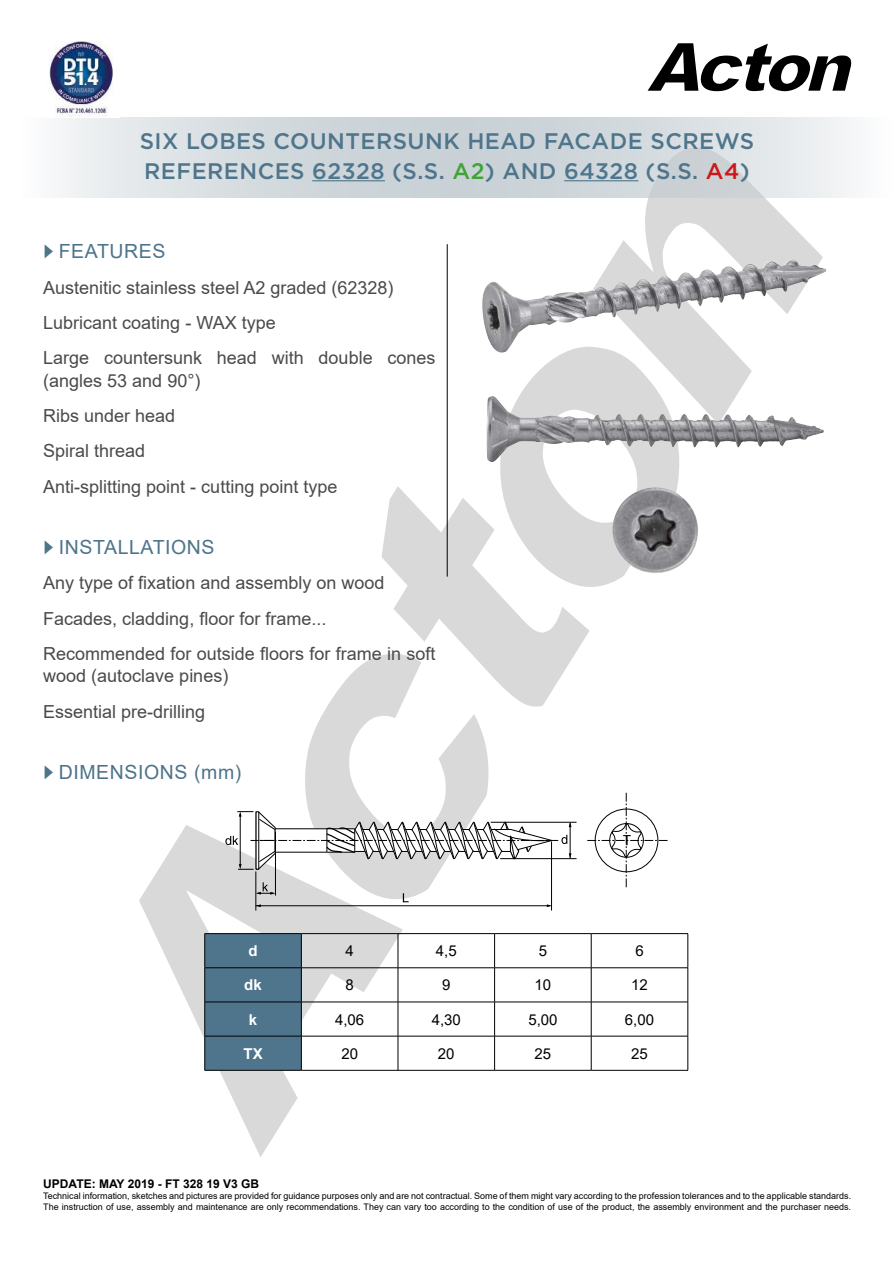
<style>
.page{position:relative;width:893px;height:1263px;background:#fff}
.page>*{position:absolute;margin:0;border:0;box-sizing:border-box;transform-origin:0 0}
.t1{font:500 22.5px/29.2px "Gotham";letter-spacing:.02em;color:#4e758c}
.t2{font:19.5px "Arial";letter-spacing:.03em;color:#4e748a;scale:.6 1}
.t3{font:18px/35.2px "Arial";color:#4b4a49}
.t4{font:18px/35.2px "Arial";color:#4a4a49}
.t5{font:15px "Arial";color:#000}
.t6{font:700 15px "Arial";color:#fff}
.t7{font:700 12px "Arial";color:#000}
.t8{font:9px/10.8px "Arial";color:#000}
.s1{color:#4e768d}
.s2{color:#3fa435}
.s3{color:#cd1619}
</style>
<div class="page">
<svg style="left:139px;top:825px;width:264px;height:332px"></svg>
<svg style="left:490px;top:356px;width:189px;height:231px"></svg>
<svg style="left:593px;top:198px;width:234px;height:232px;fill:#e0e0e0"></svg>
<svg style="left:381px;top:480px;width:211px;height:227px;fill:#d9d9d9"></svg>
<svg style="left:302px;top:652px;width:188px;height:249px"></svg>
<svg style="left:648px;top:43px;width:203px;height:48px"></svg>
<hr style="left:447px;top:244px;width:1px;height:333px;background:#000">
<img style="left:482px;top:259px;width:344px;height:97px">
<img style="left:487px;top:397px;width:221px;height:65px">
<img style="left:612px;top:487px;width:86px;height:86px">
<hr style="left:491px;top:822px;width:85px;height:1px;background:#000">
<hr style="left:500px;top:858px;width:76px;height:1px;background:#000">
<hr style="left:256px;top:871px;width:1px;height:39px;background:#000">
<hr style="left:275px;top:832px;width:1px;height:63px;background:#000">
<hr style="left:551px;top:841px;width:1px;height:69px;background:#000">
<hr style="left:256px;top:905px;width:294px;height:1px;background:#000">
<svg style="left:256px;top:882px;width:19px;height:13px"></svg>
<svg style="left:403px;top:893px;width:6px;height:9px"></svg>
<svg style="left:587px;top:793px;width:81px;height:95px"></svg>
<svg style="left:225px;top:810px;width:346px;height:60px"></svg>
<svg style="left:57px;top:118px;width:796px;height:80px;background:#d6dde0"></svg>
<hr style="left:312px;top:180px;width:73px;height:1px;background:#4e768d">
<hr style="left:564px;top:180px;width:74px;height:1px;background:#4e768d">
<div style="left:205px;top:934px;width:96px;height:136px;background:#4e758c"></div>
<hr style="left:205px;top:933px;width:96px;height:1px;background:#000">
<hr style="left:204px;top:934px;width:1px;height:33px;background:#000">
<hr style="left:301px;top:933px;width:97px;height:1px;background:#000">
<hr style="left:301px;top:934px;width:1px;height:33px;background:#000">
<hr style="left:398px;top:933px;width:97px;height:1px;background:#000">
<hr style="left:398px;top:934px;width:1px;height:33px;background:#000">
<hr style="left:495px;top:933px;width:96px;height:1px;background:#000">
<hr style="left:494px;top:934px;width:1px;height:33px;background:#000">
<hr style="left:591px;top:933px;width:97px;height:1px;background:#000">
<hr style="left:591px;top:934px;width:1px;height:33px;background:#000">
<hr style="left:688px;top:934px;width:1px;height:33px;background:#000">
<hr style="left:205px;top:967px;width:96px;height:1px;background:#000">
<hr style="left:204px;top:968px;width:1px;height:34px;background:#000">
<hr style="left:301px;top:967px;width:97px;height:1px;background:#000">
<hr style="left:301px;top:968px;width:1px;height:34px;background:#000">
<hr style="left:398px;top:967px;width:97px;height:1px;background:#000">
<hr style="left:398px;top:968px;width:1px;height:34px;background:#000">
<hr style="left:495px;top:967px;width:96px;height:1px;background:#000">
<hr style="left:494px;top:968px;width:1px;height:34px;background:#000">
<hr style="left:591px;top:967px;width:97px;height:1px;background:#000">
<hr style="left:591px;top:968px;width:1px;height:34px;background:#000">
<hr style="left:688px;top:968px;width:1px;height:34px;background:#000">
<hr style="left:205px;top:1002px;width:96px;height:1px;background:#000">
<hr style="left:204px;top:1002px;width:1px;height:34px;background:#000">
<hr style="left:301px;top:1002px;width:97px;height:1px;background:#000">
<hr style="left:301px;top:1002px;width:1px;height:34px;background:#000">
<hr style="left:398px;top:1002px;width:97px;height:1px;background:#000">
<hr style="left:398px;top:1002px;width:1px;height:34px;background:#000">
<hr style="left:495px;top:1002px;width:96px;height:1px;background:#000">
<hr style="left:494px;top:1002px;width:1px;height:34px;background:#000">
<hr style="left:591px;top:1002px;width:97px;height:1px;background:#000">
<hr style="left:591px;top:1002px;width:1px;height:34px;background:#000">
<hr style="left:688px;top:1002px;width:1px;height:34px;background:#000">
<hr style="left:205px;top:1036px;width:96px;height:1px;background:#000">
<hr style="left:204px;top:1036px;width:1px;height:34px;background:#000">
<hr style="left:301px;top:1036px;width:97px;height:1px;background:#000">
<hr style="left:301px;top:1036px;width:1px;height:34px;background:#000">
<hr style="left:398px;top:1036px;width:97px;height:1px;background:#000">
<hr style="left:398px;top:1036px;width:1px;height:34px;background:#000">
<hr style="left:495px;top:1036px;width:96px;height:1px;background:#000">
<hr style="left:494px;top:1036px;width:1px;height:34px;background:#000">
<hr style="left:591px;top:1036px;width:97px;height:1px;background:#000">
<hr style="left:591px;top:1036px;width:1px;height:34px;background:#000">
<hr style="left:688px;top:1036px;width:1px;height:34px;background:#000">
<hr style="left:205px;top:1070px;width:96px;height:1px;background:#000">
<hr style="left:301px;top:1070px;width:97px;height:1px;background:#000">
<hr style="left:398px;top:1070px;width:97px;height:1px;background:#000">
<hr style="left:495px;top:1070px;width:96px;height:1px;background:#000">
<hr style="left:591px;top:1070px;width:97px;height:1px;background:#000">
<img style="left:49px;top:42px;width:64px;height:75px">
<h1 class="t1" style="left:140px;top:128px;width:616px">SIX LOBES COUNTERSUNK HEAD FACADE SCREWS<br>REFERENCES <span class="s1">62328</span> (S.S. <span class="s2">A2</span>) AND <span class="s1">64328</span> (S.S. <span class="s3">A4</span>)</h1>
<h2 class="t2" style="left:43px;top:238px;width:205px">► FEATURES</h2>
<h3 class="t3" style="left:43px;top:271px;width:394px">Austenitic stainless steel A2 graded (62328)<br>Lubricant coating - WAX type<br>Large countersunk head with double cones</h3>
<h3 class="t3" style="left:43px;top:364px;width:296px">(angles 53 and 90°)<br>Ribs under head<br>Spiral thread<br>Anti-splitting point - cutting point type</h3>
<h2 class="t2" style="left:43px;top:534px;width:287px">► INSTALLATIONS</h2>
<h3 class="t4" style="left:43px;top:565px;width:394px">Any type of ixation and assembly on wood<br>Facades, cladding, loor for frame...<br>Recommended for outside loors for frame in soft</h3>
<h3 class="t4" style="left:43px;top:660px;width:187px">wood (autoclave pines)<br>Essential pre-drilling</h3>
<h2 class="t2" style="left:43px;top:759px;width:332px">► DIMENSIONS (mm)</h2>
<h3 class="t6" style="left:248px;top:945px;width:11px">d</h3>
<h3 class="t5" style="left:345px;top:945px;width:10px">4</h3>
<h3 class="t5" style="left:436px;top:945px;width:22px">4,5</h3>
<h3 class="t5" style="left:539px;top:945px;width:10px">5</h3>
<h3 class="t5" style="left:635px;top:945px;width:10px">6</h3>
<h3 class="t6" style="left:244px;top:979px;width:19px">dk</h3>
<h3 class="t5" style="left:345px;top:979px;width:10px">8</h3>
<h3 class="t5" style="left:442px;top:979px;width:10px">9</h3>
<h3 class="t5" style="left:535px;top:979px;width:18px">10</h3>
<h3 class="t5" style="left:631px;top:979px;width:18px">12</h3>
<h3 class="t6" style="left:249px;top:1013px;width:10px">k</h3>
<h3 class="t5" style="left:335px;top:1013px;width:31px">4,06</h3>
<h3 class="t5" style="left:432px;top:1013px;width:31px">4,30</h3>
<h3 class="t5" style="left:528px;top:1013px;width:31px">5,00</h3>
<h3 class="t5" style="left:625px;top:1013px;width:31px">6,00</h3>
<h3 class="t6" style="left:243px;top:1048px;width:21px">TX</h3>
<h3 class="t5" style="left:341px;top:1048px;width:18px">20</h3>
<h3 class="t5" style="left:438px;top:1048px;width:18px">20</h3>
<h3 class="t5" style="left:535px;top:1048px;width:18px">25</h3>
<h3 class="t5" style="left:631px;top:1048px;width:18px">25</h3>
<h3 class="t7" style="left:43px;top:1179px;width:217px">UPDATE: MAY 2019 - FT 328 19 V3 GB</h3>
<p class="t8" style="left:43px;top:1191px;width:809px">Technical information, sketches and pictures are provided for guidance purposes only and are not contractual. Some of them might vary according to the profession tolerances and to the applicable s tandards.<br>The instruction of use, assembly and maintenance are only recommendations. They can vary too according to the condition of use of the product, the assembly environment and the purchaser needs.</p>
</div>
